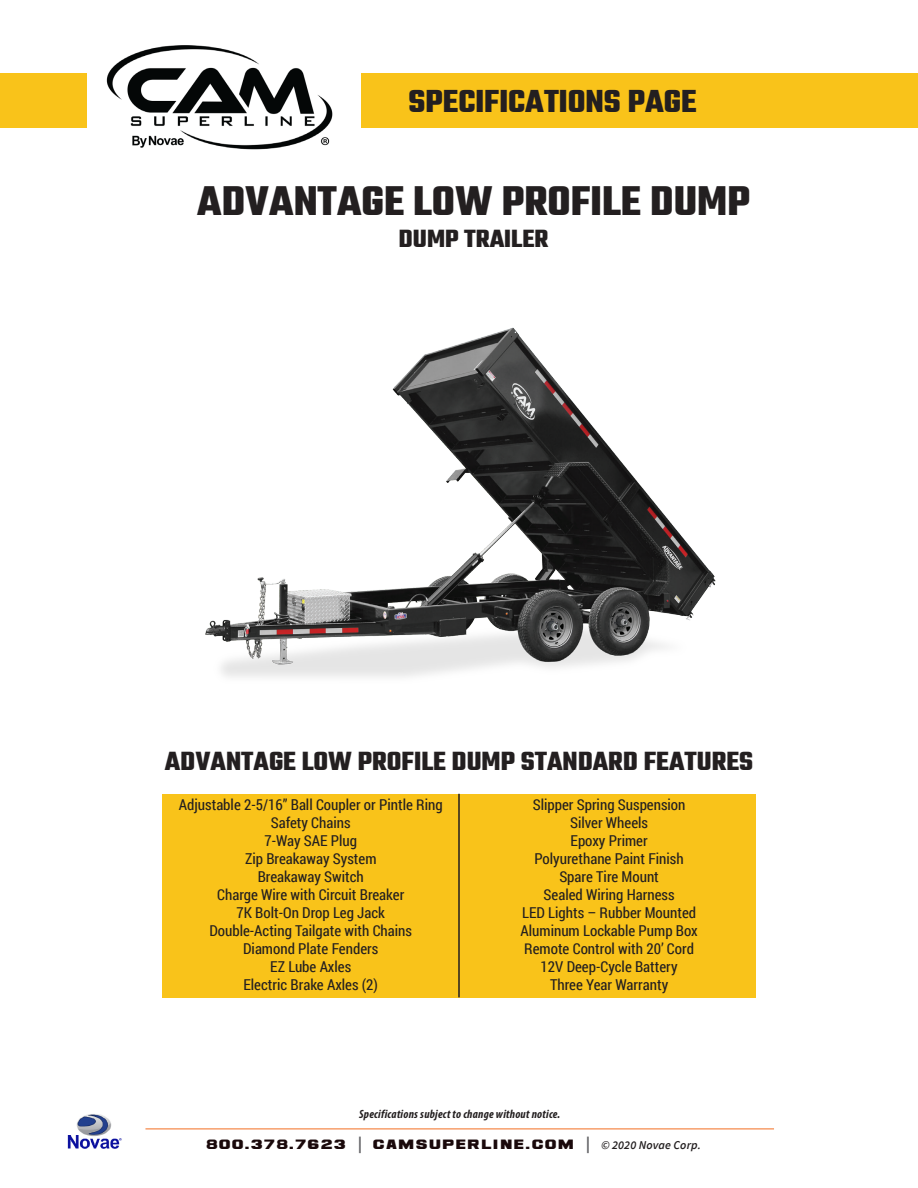
<style>
.page{position:relative;width:918px;height:1188px;background:#fff}
.page>*{position:absolute;margin:0;border:0;box-sizing:border-box;transform-origin:0 0}
.t1{font:700 45px "Teko";color:#231f20}
.t2{font:700 34.5px "Teko";color:#231f20}
.t3{font:700 28.5px "Teko";color:#231f20}
.t4{font:700 27px "Teko";color:#231f20}
.t5{font:15px "Roboto Condensed";color:#231f20}
.t6{font:italic 700 condensed 12px "Myriad Pro";letter-spacing:.02em;color:#231f20}
.t7{font:10.5px "Ash";letter-spacing:.17em;color:#1a090b}
.s1{font-family:"Myriad Pro";font-weight:700;font-style:italic;font-size:16.5px;color:#636366}
.s2{font-family:"Source Sans Pro";font-weight:600;font-style:italic;font-size:12px;color:#231f20}
</style>
<div class="page">
<div style="left:162px;top:794px;width:594px;height:203px;background:#f9c31a"></div>
<img style="left:106px;top:45px;width:227px;height:105px">
<hr style="left:458px;top:794px;width:2px;height:203px;background:#231f20">
<div style="left:361px;top:73px;width:557px;height:55px;background:#f9c31a"></div>
<div style="left:0;top:73px;width:86px;height:54px;background:#f9c31a"></div>
<hr style="left:145px;top:1129px;width:629px;height:1px;background:#f36e21">
<img style="left:67px;top:1114px;width:55px;height:35px">
<img style="left:205px;top:327px;width:511px;height:350px">
<p class="t2" style="left:409px;top:79px;width:290px">SPECIFICATIONS PAGE</p>
<p class="t1" style="left:197px;top:171px;width:555px">ADVANTAGE LOW PROFILE DUMP</p>
<p class="t4" style="left:399px;top:221px;width:151px">DUMP TRAILER</p>
<p class="t3" style="left:165px;top:743px;width:590px">ADVANTAGE LOW PROFILE DUMP STANDARD FEATURES</p>
<p class="t5" style="left:179px;top:794px;width:265px">Adjustable 2-5/16” Ball Coupler or Pintle Ring</p>
<p class="t5" style="left:271px;top:812px;width:81px">Safety Chains</p>
<p class="t5" style="left:264px;top:830px;width:94px">7-Way SAE Plug</p>
<p class="t5" style="left:245px;top:848px;width:133px">Zip Breakaway System</p>
<p class="t5" style="left:258px;top:866px;width:108px">Breakaway Switch</p>
<p class="t5" style="left:217px;top:884px;width:189px">Charge Wire with Circuit Breaker</p>
<p class="t5" style="left:236px;top:902px;width:150px">7K Bolt-On Drop Leg Jack</p>
<p class="t5" style="left:209px;top:920px;width:204px">Double-Acting Tailgate with Chains</p>
<p class="t5" style="left:243px;top:938px;width:137px">Diamond Plate Fenders</p>
<p class="t5" style="left:270px;top:956px;width:83px">EZ Lube Axles</p>
<p class="t5" style="left:243px;top:974px;width:136px">Electric Brake Axles (2)</p>
<p class="t5" style="left:533px;top:794px;width:154px">Slipper Spring Suspension</p>
<p class="t5" style="left:570px;top:812px;width:80px">Silver Wheels</p>
<p class="t5" style="left:571px;top:830px;width:79px">Epoxy Primer</p>
<p class="t5" style="left:534px;top:848px;width:151px">Polyurethane Paint Finish</p>
<p class="t5" style="left:559px;top:866px;width:101px">Spare Tire Mount</p>
<p class="t5" style="left:544px;top:884px;width:133px">Sealed Wiring Harness</p>
<p class="t5" style="left:522px;top:902px;width:176px">LED Lights – Rubber Mounted</p>
<p class="t5" style="left:520px;top:920px;width:179px">Aluminum Lockable Pump Box</p>
<p class="t5" style="left:524px;top:938px;width:171px">Remote Control with 20’ Cord</p>
<p class="t5" style="left:541px;top:956px;width:138px">12V Deep-Cycle Battery</p>
<p class="t5" style="left:550px;top:974px;width:120px">Three Year Warranty</p>
<p class="t6" style="left:359px;top:1106px;width:203px">Specifications subject to change without notice.</p>
<p class="t7" style="left:207px;top:1138px;width:496px">800.378.7623 <span class="s1">|</span> CAMSUPERLINE.COM <span class="s1">|</span> <span class="s2">© 2020 Novae Corp.</span></p>
</div>
